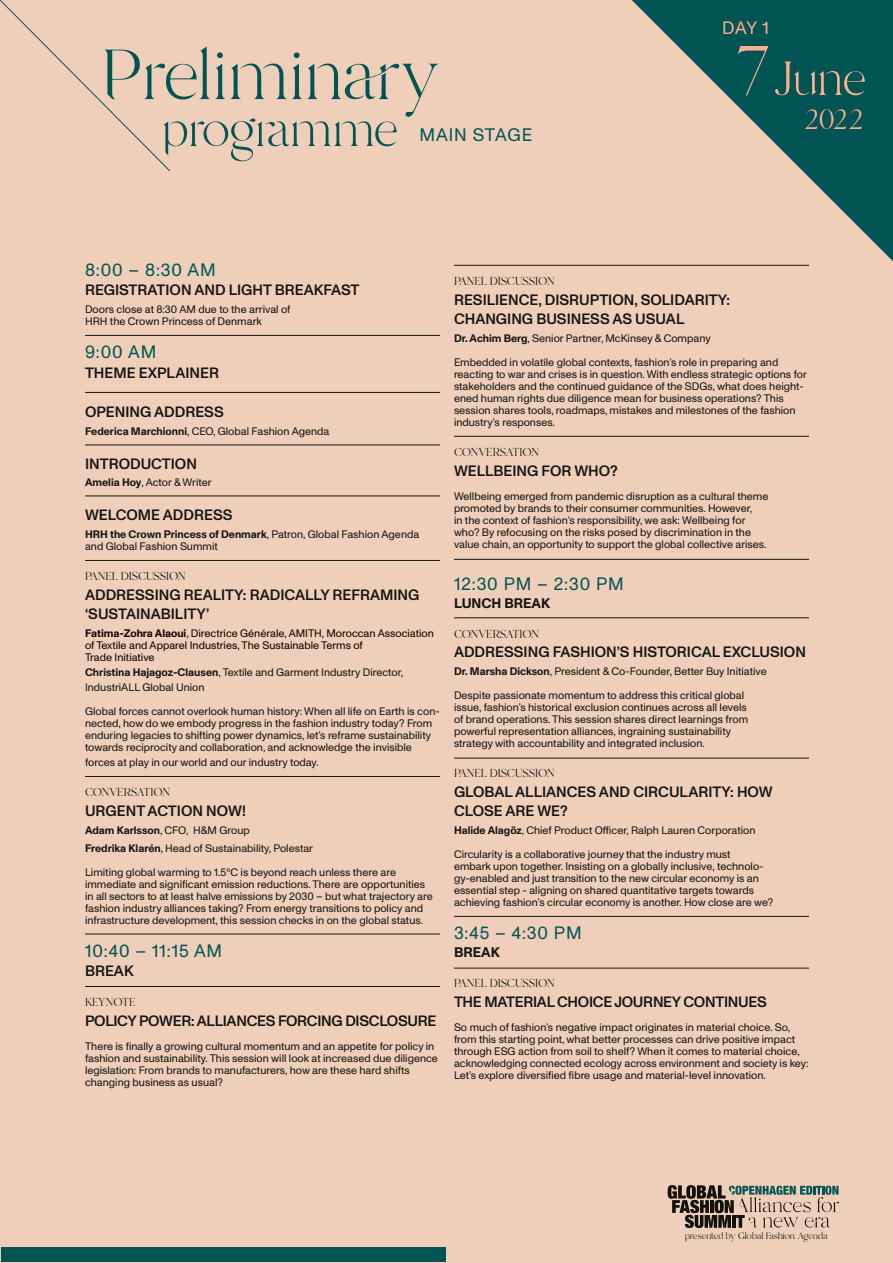
<style>
.page{position:relative;width:893px;height:1263px;background:#efcfba}
.page>*{position:absolute;margin:0;border:0;box-sizing:border-box;transform-origin:0 0}
.t1{font:100.95px "Branch";color:#005454}
.t2{font:70.05px "Branch";letter-spacing:-.01em;color:#005454}
.t3{font:68.25px "Branch";color:#ffaf8e}
.t4{font:40.05px "Branch";color:#ffaf8e}
.t5{font:18.15px "Monument Grotesk";letter-spacing:.05em;color:#005454}
.t6{font:18px "Monument Grotesk";letter-spacing:.05em;color:#005454}
.t7{font:17.85px "Monument Grotesk";color:#ffaf8e}
.t8{font:16.5px "Branch";letter-spacing:-.02em;color:#000}
.t9{font:16.5px "Branch";color:#000}
.t10{font:500 15px/19.5px "Monument Grotesk";color:#141414}
.t11{font:500 15px "Monument Grotesk";letter-spacing:-.02em;color:#141414}
.t12{font:700 13.95px "Monument Grotesk";color:#141414}
.t13{font:13.35px "Branch";color:#000}
.t14{font:10.95px/12px "Monument Grotesk";color:#141414}
.t15{font:10.95px/12px "Monument Grotesk";color:#140000}
.s1{font-size:100.65px}
.s2{font-weight:700}
</style>
<div class="page">
<svg style="left:632px;top:0;width:261px;height:261px"></svg>
<hr style="left:85px;top:335px;width:355px;height:1px;background:#141414">
<hr style="left:85px;top:392px;width:355px;height:1px;background:#141414">
<hr style="left:85px;top:444px;width:355px;height:1px;background:#141414">
<hr style="left:85px;top:495px;width:355px;height:1px;background:#141414">
<hr style="left:85px;top:560px;width:355px;height:1px;background:#141414">
<hr style="left:85px;top:776px;width:355px;height:1px;background:#141414">
<hr style="left:85px;top:933px;width:355px;height:1px;background:#141414">
<hr style="left:85px;top:986px;width:355px;height:1px;background:#141414">
<hr style="left:454px;top:265px;width:355px;height:1px;background:#141414">
<hr style="left:454px;top:436px;width:355px;height:1px;background:#141414">
<hr style="left:454px;top:559px;width:355px;height:1px;background:#141414">
<hr style="left:454px;top:617px;width:355px;height:1px;background:#141414">
<hr style="left:454px;top:758px;width:355px;height:1px;background:#141414">
<hr style="left:454px;top:916px;width:355px;height:1px;background:#141414">
<hr style="left:454px;top:968px;width:355px;height:1px;background:#141414">
<svg style="left:668px;top:1185px;width:171px;height:43px"></svg>
<svg style="left:0;top:0;width:170px;height:172px"></svg>
<div style="left:1px;top:1247px;width:445px;height:15px;background:#005454"></div>
<h3 class="t7" style="left:722px;top:15px;width:48px">DAY 1</h3>
<h1 class="t1" style="left:101px;top:30px;width:341px">Preliminary</h1>
<h3 class="t3" style="left:733px;top:48px;width:135px"><span class="s1">7</span>June</h3>
<h3 class="t4" style="left:803px;top:101px;width:61px">2022</h3>
<h2 class="t2" style="left:163px;top:98px;width:238px">programme</h2>
<h3 class="t5" style="left:419px;top:122px;width:114px">MAIN STAGE</h3>
<h3 class="t6" style="left:85px;top:257px;width:132px">8:00 – 8:30 AM</h3>
<h3 class="t10" style="left:85px;top:280px;width:276px">REGISTRATION AND LIGHT BREAKFAST</h3>
<p class="t14" style="left:85px;top:303px;width:207px">Doors close at 8:30 AM due to the arrival of<br>HRH the Crown Princess of Denmark</p>
<h3 class="t6" style="left:85px;top:339px;width:73px">9:00 AM</h3>
<h3 class="t10" style="left:85px;top:362px;width:136px">THEME EXPLAINER</h3>
<h3 class="t10" style="left:85px;top:401px;width:140px">OPENING ADDRESS</h3>
<p class="t14" style="left:85px;top:424px;width:246px"><span class="s2">Federica Marchionni</span>, CEO, Global Fashion Agenda</p>
<h3 class="t10" style="left:85px;top:454px;width:113px">INTRODUCTION</h3>
<p class="t14" style="left:85px;top:475px;width:128px"><span class="s2">Amelia Hoy</span>, Actor &amp; Writer</p>
<h3 class="t10" style="left:85px;top:505px;width:149px">WELCOME ADDRESS</h3>
<p class="t14" style="left:85px;top:528px;width:336px"><span class="s2">HRH the Crown Princess of Denmark</span>, Patron, Global Fashion Agenda and Global Fashion Summit</p>
<h3 class="t8" style="left:85px;top:569px;width:102px">PANEL DISCUSSION</h3>
<h3 class="t10" style="left:85px;top:584px;width:336px">ADDRESSING REALITY: RADICALLY REFRAMING ‘SUSTAINABILITY’</h3>
<p class="t15" style="left:85px;top:627px;width:350px"><span class="s2">Fatima-Zohra Alaoui</span>, Directrice Générale, AMITH, Moroccan Association of Textile and Apparel Industries, The Sustainable Terms of<br>Trade Initiative</p>
<p class="t14" style="left:85px;top:664px;width:320px;line-height:15px"><span class="s2">Christina Hajagoz-Clausen</span>, Textile and Garment Industry Director,<br>IndustriALL Global Union</p>
<p class="t14" style="left:85px;top:705px;width:356px">Global forces cannot overlook human history: When all life on Earth is con&shy;nected, how do we embody progress in the fashion industry today? From enduring legacies to shifting power dynamics, let’s reframe sustainability towards reciprocity and collaboration, and acknowledge the invisible</p>
<p class="t14" style="left:85px;top:756px;width:235px">forces at play in our world and our industry today.</p>
<h3 class="t8" style="left:85px;top:785px;width:87px">CONVERSATION</h3>
<h3 class="t10" style="left:85px;top:800px;width:162px">URGENT ACTION NOW!</h3>
<p class="t14" style="left:85px;top:820px;width:230px;line-height:18px"><span class="s2">Adam Karlsson</span>, CFO, H&amp;M Group<br><span class="s2">Fredrika Klarén</span>, Head of Sustainability, Polestar</p>
<p class="t14" style="left:85px;top:865px;width:349px">Limiting global warming to 1.5°C is beyond reach unless there are immediate and significant emission reductions. There are opportunities in all sectors to at least halve emissions by 2030 – but what trajectory are fashion industry alliances taking? From energy transitions to policy and infrastructure development, this session checks in on the global status.</p>
<h3 class="t6" style="left:85px;top:938px;width:139px">10:40 – 11:15 AM</h3>
<h3 class="t10" style="left:85px;top:961px;width:50px">BREAK</h3>
<h3 class="t9" style="left:85px;top:995px;width:52px">KEYNOTE</h3>
<h3 class="t11" style="left:85px;top:1010px;width:353px">POLICY POWER: ALLIANCES FORCING DISCLOSURE</h3>
<p class="t14" style="left:85px;top:1039px;width:354px">There is finally a growing cultural momentum and an appetite for policy in fashion and sustainability. This session will look at increased due diligence legislation: From brands to manufacturers, how are these hard shifts changing business as usual?</p>
<h3 class="t8" style="left:454px;top:274px;width:102px">PANEL DISCUSSION</h3>
<h3 class="t10" style="left:454px;top:289px;width:278px">RESILIENCE, DISRUPTION, SOLIDARITY:<br>CHANGING BUSINESS AS USUAL</h3>
<p class="t14" style="left:454px;top:326px;width:326px;line-height:24px"><span class="s2">Dr. Achim Berg</span>, Senior Partner, McKinsey &amp; Company<br>Embedded in volatile global contexts, fashion’s role in preparing and</p>
<p class="t14" style="left:454px;top:368px;width:354px">reacting to war and crises is in question. With endless strategic options for stakeholders and the continued guidance of the SDGs, what does height&shy;ened human rights due diligence mean for business operations? This session shares tools, roadmaps, mistakes and milestones of the fashion industry’s responses.</p>
<h3 class="t8" style="left:454px;top:445px;width:87px">CONVERSATION</h3>
<h3 class="t10" style="left:454px;top:460px;width:165px">WELLBEING FOR WHO?</h3>
<p class="t14" style="left:454px;top:489px;width:316px">Wellbeing emerged from pandemic disruption as a cultural theme promoted by brands to their consumer communities. However,<br>in the context of fashion’s responsibility, we ask: Wellbeing for who? By refocusing on the risks posed by discrimination in the value chain, an opportunity to support the global collective arises.</p>
<h3 class="t6" style="left:454px;top:571px;width:171px">12:30 PM – 2:30 PM</h3>
<p class="t12" style="left:454px;top:593px;width:98px">LUNCH BREAK</p>
<h3 class="t8" style="left:454px;top:626px;width:87px">CONVERSATION</h3>
<h3 class="t10" style="left:454px;top:641px;width:353px">ADDRESSING FASHION’S HISTORICAL EXCLUSION</h3>
<p class="t14" style="left:454px;top:659px;width:314px;line-height:24px"><span class="s2">Dr. Marsha Dickson</span>, President &amp; Co-Founder, Better Buy Initiative<br>Despite passionate momentum to address this critical global</p>
<p class="t14" style="left:454px;top:701px;width:296px">issue, fashion’s historical exclusion continues across all levels of brand operations. This session shares direct learnings from powerful representation alliances, ingraining sustainability strategy with accountability and integrated inclusion.</p>
<h3 class="t8" style="left:454px;top:766px;width:102px">PANEL DISCUSSION</h3>
<h3 class="t10" style="left:454px;top:781px;width:320px">GLOBAL ALLIANCES AND CIRCULARITY: HOW<br>CLOSE ARE WE?</h3>
<p class="t14" style="left:454px;top:818px;width:303px;line-height:24px"><span class="s2">Halide Alagöz</span>, Chief Product Officer, Ralph Lauren Corporation<br>Circularity is a collaborative journey that the industry must</p>
<p class="t14" style="left:454px;top:860px;width:321px">embark upon together. Insisting on a globally inclusive, technolo&shy;gy-enabled and just transition to the new circular economy is an essential step - aligning on shared quantitative targets towards achieving fashion’s circular economy is another. How close are we?</p>
<h3 class="t6" style="left:454px;top:920px;width:129px">3:45 – 4:30 PM</h3>
<p class="t12" style="left:454px;top:942px;width:47px">BREAK</p>
<h3 class="t8" style="left:454px;top:976px;width:102px">PANEL DISCUSSION</h3>
<h3 class="t11" style="left:454px;top:991px;width:314px">THE MATERIAL CHOICE JOURNEY CONTINUES</h3>
<p class="t14" style="left:454px;top:1020px;width:356px">So much of fashion’s negative impact originates in material choice. So, from this starting point, what better processes can drive positive impact through ESG action from soil to shelf? When it comes to material choice, acknowledging connected ecology across environment and society is key:<br>Let’s explore diversified fibre usage and material-level innovation.</p>
<p class="t13" style="left:685px;top:1230px;width:144px">presented by Global Fashion Agenda</p>
</div>
